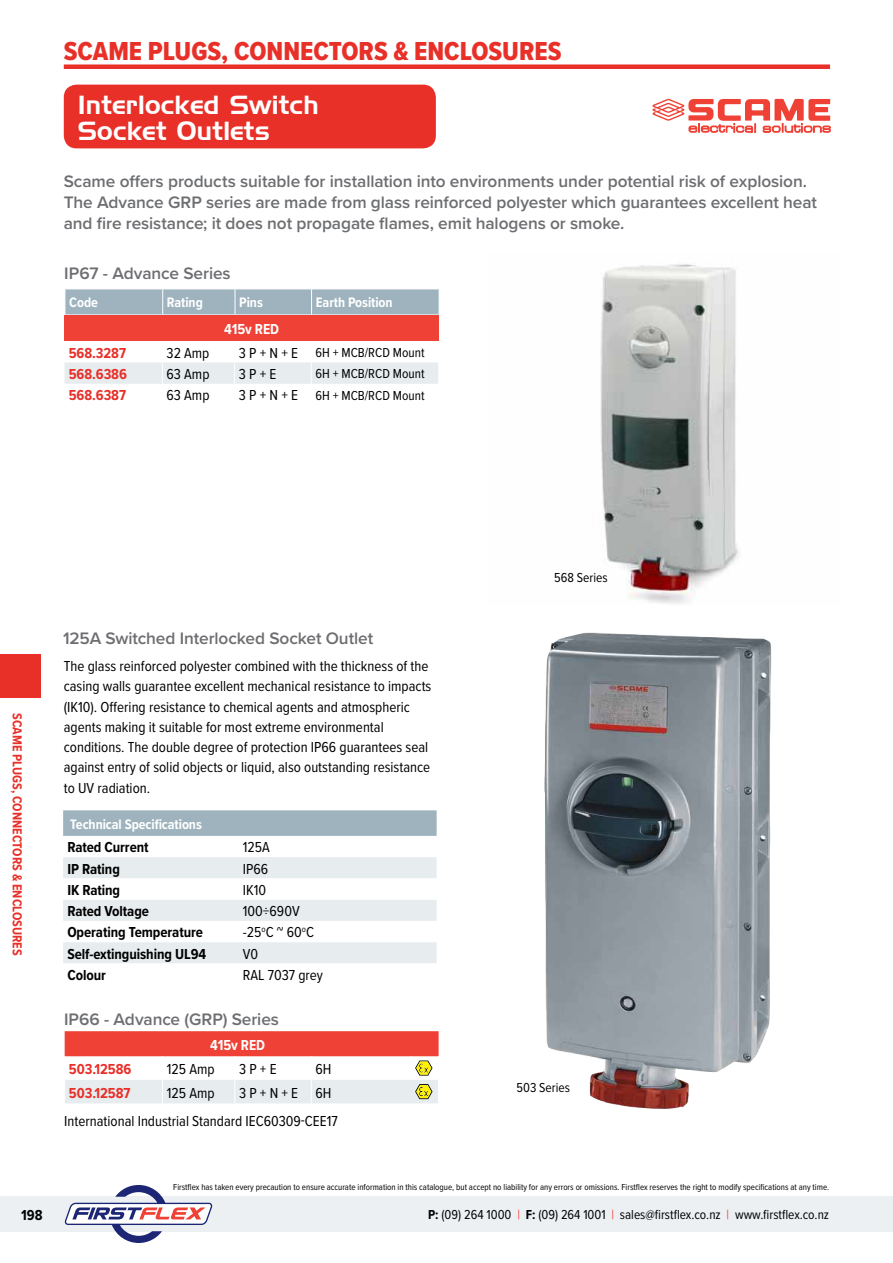
<style>
.page{position:relative;width:893px;height:1263px;background:#fff}
.page>*{position:absolute;margin:0;border:0;box-sizing:border-box;transform-origin:0 0}
.t1{font:27px "Proxima Nova Cond Extrabld";color:#e83029}
.t2{font:25.5px/25.5px "Handel Gothic BT";letter-spacing:.01em;color:#fff}
.t3{font:600 17.25px/21px "Proxima Nova";letter-spacing:-.005em;color:#6d6e71}
.t4{font:15px/20.2px "Proxima Nova Cond";color:#000}
.t5{font:700 15px "Proxima Nova Cond";letter-spacing:-.005em;color:#000}
.t6{font:700 15px "Proxima Nova Cond";letter-spacing:-.005em;color:#e83029}
.t7{font:700 15px "Proxima Nova Cond";letter-spacing:-.005em;color:#fff}
.t8{font:700 14.25px "Proxima Nova Cond";letter-spacing:-.005em;color:#fff}
.t9{font:13.5px "Proxima Nova Cond";color:#000}
.t10{font:700 13.5px "Proxima Nova Cond";color:#e83029}
.t11{font:9px "Proxima Nova Cond";color:#000}
.s1{font-size:15px}
.s2{font-weight:700}
.s3{color:#ef4135}
</style>
<div class="page">
<div style="left:64px;top:64px;width:766px;height:5px;background:#e83029"></div>
<div style="left:0;top:1196px;width:893px;height:36px;background:#ecf0f2"></div>
<svg style="left:65px;top:1185px;width:147px;height:58px"></svg>
<div style="left:0;top:654px;width:40px;height:43px;background:#e83029"></div>
<div style="left:65px;top:316px;width:374px;height:25px;background:#ef4135"></div>
<div style="left:65px;top:362px;width:373px;height:22px;background:#e7ecef"></div>
<svg style="left:64px;top:1031px;width:375px;height:72px"></svg>
<div style="left:65px;top:290px;width:374px;height:24px;background:#9eb3be"></div>
<svg style="left:652px;top:99px;width:179px;height:34px"></svg>
<img style="left:544px;top:632px;width:228px;height:477px">
<svg style="left:63px;top:810px;width:374px;height:26px;background:#9fb4bf"></svg>
<svg style="left:63px;top:857px;width:374px;height:106px"></svg>
<div style="left:64px;top:85px;width:372px;height:63px;background:#e83029;border-radius:13px"></div>
<img style="left:600px;top:264px;width:139px;height:340px">
<h1 class="t1" style="left:64px;top:31px;width:499px">SCAME PLUGS, CONNECTORS &amp; ENCLOSURES</h1>
<h2 class="t2" style="left:78px;top:92px;width:242px">Interlocked Switch<br>Socket Outlets</h2>
<p class="t3" style="left:64px;top:170px;width:755px">Scame offers products suitable for installation into environments under potential risk of explosion.<br>The Advance GRP series are made from glass reinforced polyester which guarantees excellent heat and fire resistance; it does not propagate flames, emit halogens or smoke.</p>
<p class="t3" style="left:64px;top:262px;width:168px">IP67 - Advance Series</p>
<p class="t8" style="left:69px;top:292px;width:30px">Code</p>
<p class="t8" style="left:167px;top:292px;width:37px">Rating</p>
<p class="t8" style="left:239px;top:292px;width:25px">Pins</p>
<p class="t8" style="left:316px;top:292px;width:78px">Earth Position</p>
<p class="t7" style="left:224px;top:318px;width:56px">415v RED</p>
<p class="t6" style="left:69px;top:342px;width:59px">568.3287</p>
<p class="t4" style="left:167px;top:342px;width:44px">32 Amp</p>
<p class="t9" style="left:239px;top:343px;width:187px"><span class="s1">3 P + N + E</span> 6H + MCB/RCD Mount</p>
<p class="t6" style="left:69px;top:363px;width:60px">568.6386</p>
<p class="t4" style="left:167px;top:363px;width:44px">63 Amp</p>
<p class="t4" style="left:239px;top:363px;width:39px">3 P + E</p>
<p class="t9" style="left:315px;top:364px;width:111px">6H + MCB/RCD Mount</p>
<p class="t6" style="left:69px;top:384px;width:59px">568.6387</p>
<p class="t4" style="left:167px;top:385px;width:44px">63 Amp</p>
<p class="t9" style="left:239px;top:385px;width:187px"><span class="s1">3 P + N + E</span> 6H + MCB/RCD Mount</p>
<p class="t10" style="left:27px;top:713px;width:244px;rotate:90deg">SCAME PLUGS, CONNECTORS &amp; ENCLOSURES</p>
<p class="t3" style="left:63px;top:627px;width:312px">125A Switched Interlocked Socket Outlet</p>
<p class="t4" style="left:64px;top:655px;width:369px">The glass reinforced polyester combined with the thickness of the casing walls guarantee excellent mechanical resistance to impacts (IK10). Offering resistance to chemical agents and atmospheric agents making it suitable for most extreme environmental conditions. The double degree of protection IP66 guarantees seal against entry of solid objects or liquid, also outstanding resistance to UV radiation.</p>
<p class="t8" style="left:70px;top:813px;width:133px">Technical Specifications</p>
<p class="t5" style="left:67px;top:836px;width:83px">Rated Current</p>
<p class="t4" style="left:243px;top:837px;width:29px">125A</p>
<p class="t5" style="left:67px;top:858px;width:54px">IP Rating</p>
<p class="t4" style="left:243px;top:858px;width:27px">IP66</p>
<p class="t5" style="left:67px;top:879px;width:54px">IK Rating</p>
<p class="t4" style="left:243px;top:879px;width:25px">IK10</p>
<p class="t5" style="left:67px;top:900px;width:83px">Rated Voltage</p>
<p class="t4" style="left:243px;top:900px;width:58px">100÷690V</p>
<p class="t5" style="left:67px;top:921px;width:137px">Operating Temperature</p>
<p class="t4" style="left:243px;top:922px;width:73px">-25<sup>o</sup>C ~ 60<sup>o</sup>C</p>
<p class="t5" style="left:67px;top:943px;width:140px">Self-extinguishing UL94</p>
<p class="t4" style="left:243px;top:943px;width:17px">V0</p>
<p class="t5" style="left:67px;top:964px;width:40px">Colour</p>
<p class="t4" style="left:243px;top:964px;width:82px">RAL 7037 grey</p>
<p class="t3" style="left:64px;top:1008px;width:216px">IP66 - Advance (GRP) Series</p>
<p class="t7" style="left:210px;top:1034px;width:56px">415v RED</p>
<p class="t6" style="left:69px;top:1058px;width:64px">503.12586</p>
<p class="t4" style="left:167px;top:1058px;width:49px">125 Amp</p>
<p class="t4" style="left:239px;top:1058px;width:39px">3 P + E</p>
<p class="t4" style="left:316px;top:1058px;width:17px">6H</p>
<p class="t6" style="left:69px;top:1081px;width:63px">503.12587</p>
<p class="t4" style="left:167px;top:1082px;width:49px">125 Amp</p>
<p class="t4" style="left:239px;top:1082px;width:94px">3 P + N + E 6H</p>
<p class="t4" style="left:64px;top:1110px;width:275px">International Industrial Standard IEC60309-CEE17</p>
<p class="t9" style="left:554px;top:568px;width:55px">568 Series</p>
<p class="t9" style="left:517px;top:1077px;width:55px">503 Series</p>
<p class="t11" style="left:173px;top:1180px;width:657px">Firstflex has taken every precaution to ensure accurate information in this catalogue, but accept no liability for any errors or omissions. Firstflex reserves the right to modify specifications at any time.</p>
<p class="t5" style="left:21px;top:1204px;width:23px">198</p>
<p class="t9" style="left:428px;top:1205px;width:403px"><span class="s2">P:</span> (09) 264 1000 <span class="s3">|</span> <span class="s2">F:</span> (09) 264 1001 <span class="s3">|</span> sales@firstflex.co.nz <span class="s3">|</span> www.firstflex.co.nz</p>
</div>
